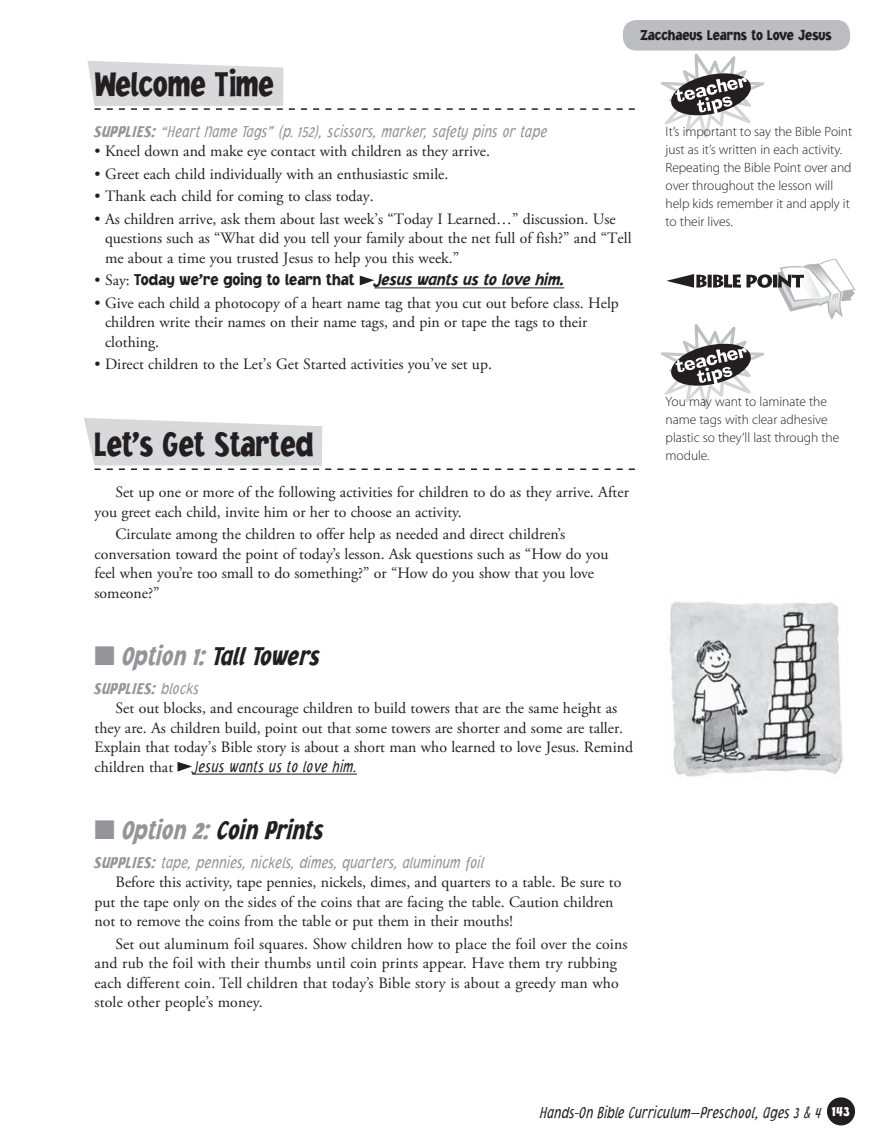
<style>
.page{position:relative;width:878px;height:1148px;background:#fff}
.page>*{position:absolute;margin:0;border:0;box-sizing:border-box;transform-origin:0 0}
.t1{font:900 36px "Jacoby Cond ICG";color:#231f20;scale:.9 1}
.t2{font:italic 900 27px "Jacoby Cond ICG";color:#231f20;scale:.9 1}
.t3{font:italic 300 16.5px "Jacoby Cond ICG";color:#939598;scale:.95 1}
.t4{font:italic 300 16.5px "Jacoby Cond ICG";color:#231f20;scale:.9 1}
.t5{font:900 16.5px "Jacoby ICG";letter-spacing:.005em;color:#231f20;scale:.9 1}
.t6{font:italic 900 16.5px "Jacoby Cond ICG";letter-spacing:.03em;color:#939598;scale:.95 1}
.t7{font:15.75px/19.5px "Adobe Garamond Pro";color:#231f20}
.t8{font:900 15px "Jacoby Cond ICG";color:#231f20}
.t9{font:300 13.5px/18px "Myriad Pro";letter-spacing:-.005em;color:#231f20}
.s1{font-weight:900}
.s2{font-family:"Adobe Garamond Pro";font-weight:400;font-size:15.75px}
.s3{font-style:italic}
.s4{color:#939598}
.s5{font-weight:300}
.s6{font-family:"Adobe Garamond Pro";font-weight:400;font-style:normal;font-size:15.75px}
.s7{font-weight:900;font-style:normal;font-size:15px;color:#fff}
</style>
<div class="page">
<div style="left:622px;top:20px;width:228px;height:30px;background:#bcbdc0;border-radius:14px"></div>
<div style="left:826px;top:1097px;width:29px;height:28px;background:#231f20;border-radius:50%"></div>
<svg style="left:87px;top:61px;width:547px;height:49px"></svg>
<hr style="left:374px;top:287px;width:190px;height:1px;background:#231f20">
<svg style="left:84px;top:418px;width:550px;height:52px"></svg>
<hr style="left:192px;top:773px;width:165px;height:1px;background:#231f20">
<svg style="left:360px;top:276px;width:14px;height:9px"></svg>
<svg style="left:177px;top:762px;width:15px;height:9px"></svg>
<svg style="left:660px;top:54px;width:105px;height:84px"></svg>
<img style="left:669px;top:601px;width:174px;height:176px">
<svg style="left:660px;top:259px;width:195px;height:149px"></svg>
<p class="t8" style="left:640px;top:25px;width:193px">Zacchaeus Learns to Love Jesus</p>
<h1 class="t1" style="left:94px;top:62px;width:201px">Welcome Time</h1>
<p class="t3" style="left:95px;top:122px;width:478px"><span class="s1">SUPPLIES:</span> “Heart Name Tags” (p. 152), scissors, marker, safety pins or tape</p>
<p class="t7" style="left:94px;top:142px;width:397px">• Kneel down and make eye contact with children as they arrive.</p>
<p class="t7" style="left:94px;top:165px;width:355px">• Greet each child individually with an enthusiastic smile.</p>
<p class="t7" style="left:94px;top:187px;width:280px">• Thank each child for coming to class today.</p>
<p class="t7" style="left:105px;top:210px;width:528px;text-indent:-10px">• As children arrive, ask them about last week’s “Today I Learned…” discussion. Use questions such as “What did you tell your family about the net full of fish?” and “Tell me about a time you trusted Jesus to help you this week.”</p>
<p class="t5" style="left:94px;top:270px;width:523px"><span class="s2">• Say:</span> Today we’re going to learn that <span class="s3">Jesus wants us to love him.</span></p>
<p class="t7" style="left:105px;top:294px;width:515px;text-indent:-10px">• Give each child a photocopy of a heart name tag that you cut out before class. Help children write their names on their name tags, and pin or tape the tags to their clothing.</p>
<p class="t7" style="left:94px;top:355px;width:399px">• Direct children to the Let’s Get Started activities you’ve set up.</p>
<h1 class="t1" style="left:94px;top:422px;width:244px">Let’s Get Started</h1>
<p class="t7" style="left:95px;top:483px;width:536px;text-indent:21px">Set up one or more of the following activities for children to do as they arrive. After you greet each child, invite him or her to choose an activity.</p>
<p class="t7" style="left:95px;top:525px;width:515px;text-indent:21px">Circulate among the children to offer help as needed and direct children’s conversation toward the point of today’s lesson. Ask questions such as “How do you feel when you’re too small to do something?” or “How do you show that you love someone?”</p>
<p class="t9" style="left:665px;top:123px;width:188px">It’s important to say the Bible Point just as it’s written in each activity.<br>Repeating the Bible Point over and over throughout the lesson will help kids remember it and apply it to their lives.</p>
<p class="t9" style="left:665px;top:393px;width:175px">You may want to laminate the name tags with clear adhesive plastic so they’ll last through the module.</p>
<h2 class="t2" style="left:94px;top:639px;width:252px"><span class="s4">■ Option 1:</span> Tall Towers</h2>
<p class="t6" style="left:95px;top:678px;width:111px">SUPPLIES: <span class="s5">blocks</span></p>
<p class="t7" style="left:95px;top:699px;width:540px;text-indent:21px">Set out blocks, and encourage children to build towers that are the same height as they are. As children build, point out that some towers are shorter and some are taller.<br>Explain that today’s Bible story is about a short man who learned to love Jesus. Remind</p>
<p class="t4" style="left:95px;top:756px;width:293px"><span class="s6">children that</span> Jesus wants us to love him.</p>
<h2 class="t2" style="left:94px;top:813px;width:256px"><span class="s4">■ Option 2:</span> Coin Prints</h2>
<p class="t3" style="left:95px;top:852px;width:411px"><span class="s1">SUPPLIES:</span> tape, pennies, nickels, dimes, quarters, aluminum foil</p>
<p class="t7" style="left:95px;top:873px;width:528px;text-indent:21px">Before this activity, tape pennies, nickels, dimes, and quarters to a table. Be sure to put the tape only on the sides of the coins that are facing the table. Caution children not to remove the coins from the table or put them in their mouths!</p>
<p class="t7" style="left:95px;top:934px;width:534px;text-indent:21px">Set out aluminum foil squares. Show children how to place the foil over the coins and rub the foil with their thumbs until coin prints appear. Have them try rubbing each different coin. Tell children that today’s Bible story is about a greedy man who stole other people’s money.</p>
<p class="t4" style="left:540px;top:1102px;width:345px">Hands-On Bible Curriculum—Preschool, Ages 3 &amp; 4 <span class="s7">143</span></p>
</div>
